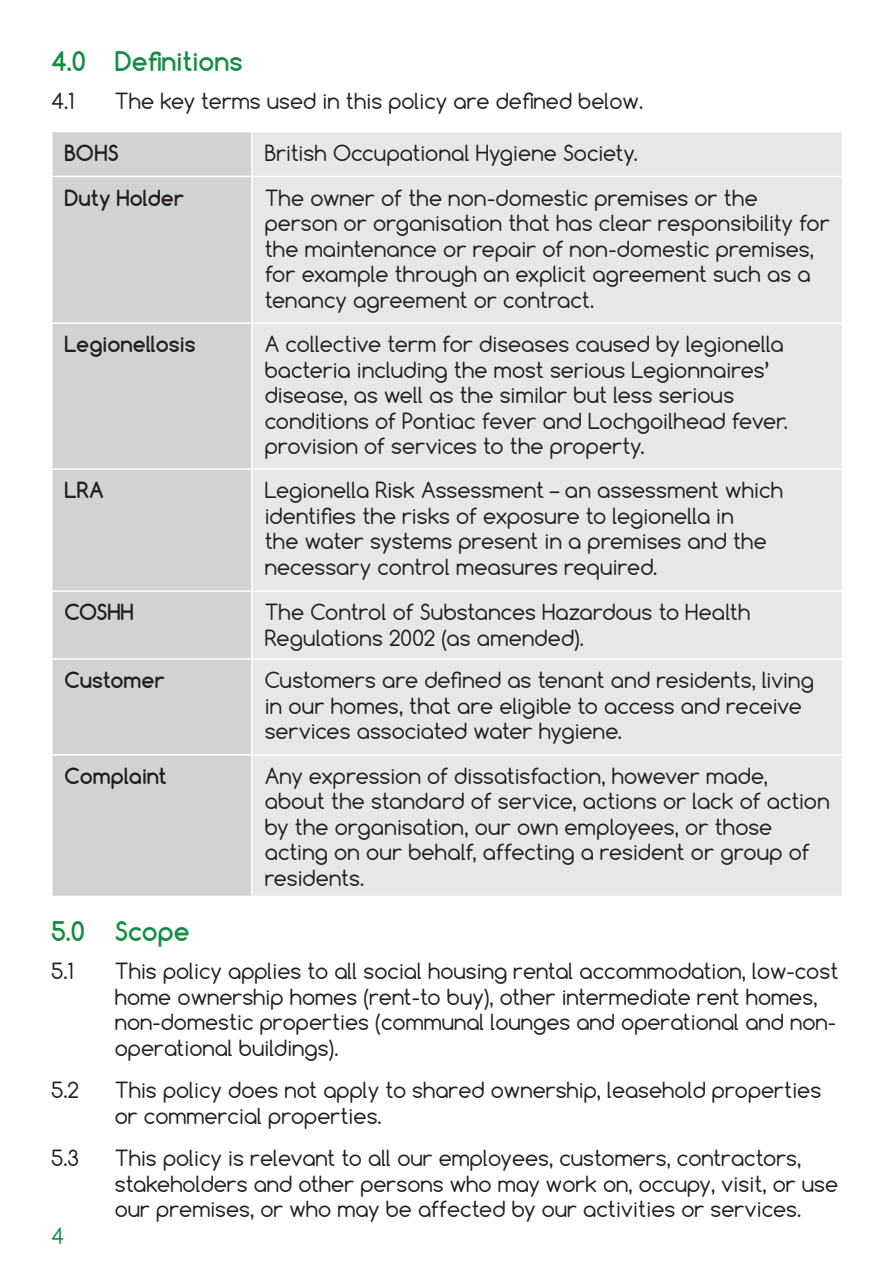
<style>
.page{position:relative;width:893px;height:1263px;background:#fff}
.page>*{position:absolute;margin:0;border:0;box-sizing:border-box;transform-origin:0 0}
.t1{font:700 25.5px "Comfortaa";color:#158e44}
.t2{font:21px/25.5px "Comfortaa";color:#231f20}
.t3{font:700 21px "Comfortaa";color:#231f20}
.t4{font:21px "Comfortaa";color:#158e44}
</style>
<div class="page">
<div style="left:53px;top:132px;width:198px;height:764px;background:#d1d2d4"></div>
<div style="left:253px;top:132px;width:589px;height:764px;background:#e6e7e9"></div>
<hr style="left:51px;top:176px;width:201px;height:1px;background:#fff">
<hr style="left:252px;top:176px;width:591px;height:1px;background:#fff">
<hr style="left:51px;top:322px;width:201px;height:2px;background:#fff">
<hr style="left:252px;top:322px;width:591px;height:2px;background:#fff">
<hr style="left:51px;top:468px;width:201px;height:2px;background:#fff">
<hr style="left:252px;top:468px;width:591px;height:2px;background:#fff">
<hr style="left:51px;top:590px;width:201px;height:2px;background:#fff">
<hr style="left:252px;top:590px;width:591px;height:2px;background:#fff">
<hr style="left:51px;top:658px;width:201px;height:2px;background:#fff">
<hr style="left:252px;top:658px;width:591px;height:2px;background:#fff">
<hr style="left:51px;top:754px;width:201px;height:1px;background:#fff">
<hr style="left:252px;top:754px;width:591px;height:1px;background:#fff">
<p class="t1" style="left:51px;top:45px;width:193px">4.0 Definitions</p>
<p class="t2" style="left:51px;top:88px;width:24px">4.1</p>
<p class="t2" style="left:115px;top:88px;width:530px">The key terms used in this policy are defined below.</p>
<p class="t3" style="left:65px;top:139px;width:56px">BOHS</p>
<p class="t2" style="left:265px;top:140px;width:375px">British Occupational Hygiene Society.</p>
<p class="t3" style="left:65px;top:184px;width:121px">Duty Holder</p>
<p class="t2" style="left:265px;top:185px;width:567px">The owner of the non-domestic premises or the person or organisation that has clear responsibility for the maintenance or repair of non-domestic premises, for example through an explicit agreement such as a tenancy agreement or contract.</p>
<p class="t3" style="left:65px;top:331px;width:133px">Legionellosis</p>
<p class="t2" style="left:265px;top:331px;width:525px">A collective term for diseases caused by legionella bacteria including the most serious Legionnaires’ disease, as well as the similar but less serious conditions of Pontiac fever and Lochgoilhead fever. provision of services to the property.</p>
<p class="t3" style="left:65px;top:477px;width:41px">LRA</p>
<p class="t2" style="left:265px;top:477px;width:520px">Legionella Risk Assessment – an assessment which identifies the risks of exposure to legionella in<br>the water systems present in a premises and the necessary control measures required.</p>
<p class="t3" style="left:65px;top:599px;width:71px">COSHH</p>
<p class="t2" style="left:265px;top:599px;width:487px">The Control of Substances Hazardous to Health<br>Regulations 2002 (as amended).</p>
<p class="t3" style="left:65px;top:667px;width:102px">Customer</p>
<p class="t2" style="left:265px;top:667px;width:551px">Customers are defined as tenant and residents, living in our homes, that are eligible to access and receive services associated water hygiene.</p>
<p class="t3" style="left:65px;top:763px;width:104px">Complaint</p>
<p class="t2" style="left:265px;top:763px;width:567px">Any expression of dissatisfaction, however made, about the standard of service, actions or lack of action by the organisation, our own employees, or those acting on our behalf, affecting a resident or group of residents.</p>
<p class="t1" style="left:51px;top:915px;width:140px">5.0 Scope</p>
<p class="t2" style="left:51px;top:958px;width:24px">5.1</p>
<p class="t2" style="left:115px;top:958px;width:725px">This policy applies to all social housing rental accommodation, low-cost home ownership homes (rent-to buy), other intermediate rent homes, non-domestic properties (communal lounges and operational and non&shy;operational buildings).</p>
<p class="t2" style="left:51px;top:1077px;width:29px">5.2</p>
<p class="t2" style="left:115px;top:1077px;width:708px">This policy does not apply to shared ownership, leasehold properties or commercial properties.</p>
<p class="t2" style="left:51px;top:1145px;width:29px">5.3</p>
<p class="t2" style="left:115px;top:1145px;width:725px">This policy is relevant to all our employees, customers, contractors, stakeholders and other persons who may work on, occupy, visit, or use our premises, or who may be affected by our activities or services.</p>
<p class="t4" style="left:51px;top:1222px;width:15px">4</p>
</div>
